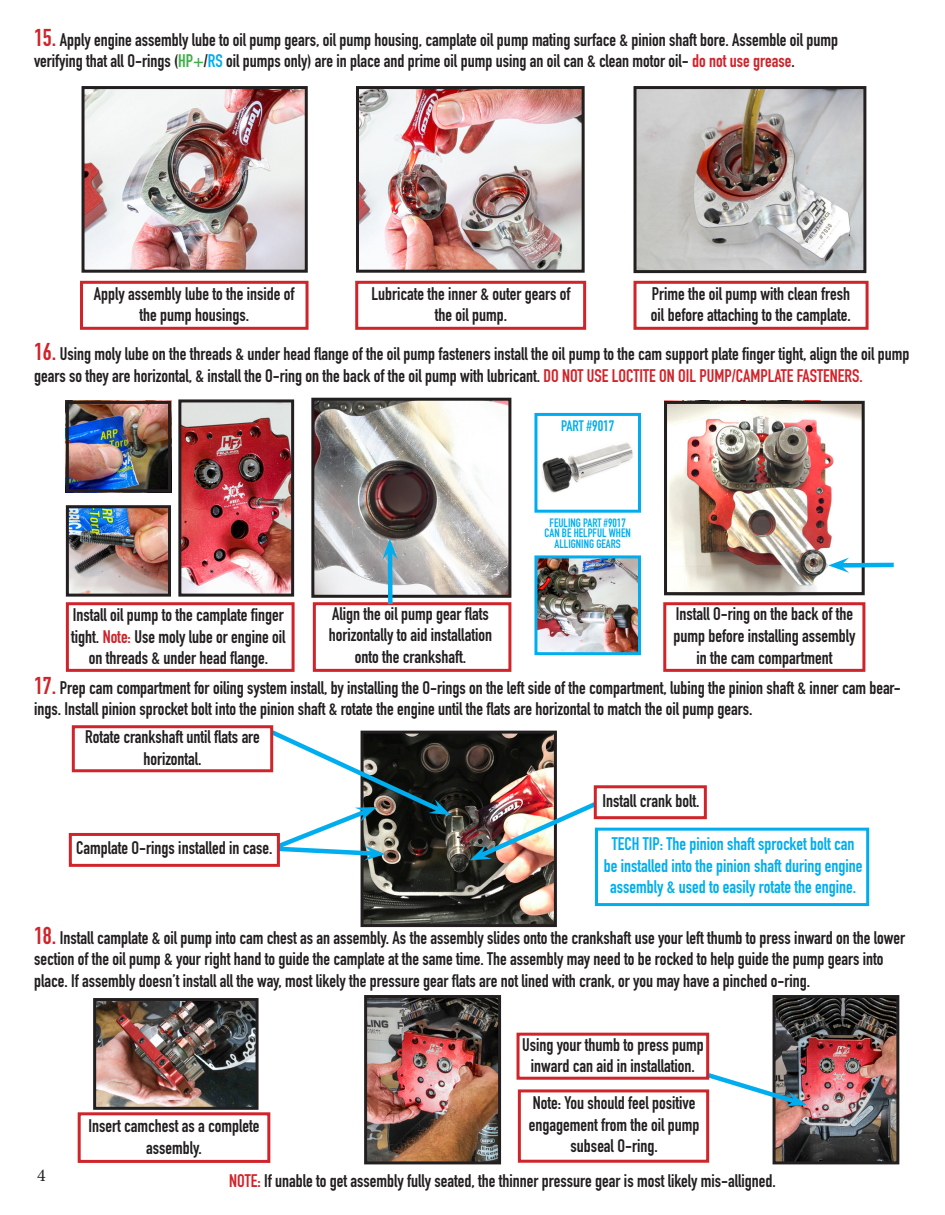
<style>
.page{position:relative;width:945px;height:1215px;background:#fff}
.page>*{position:absolute;margin:0;border:0;box-sizing:border-box;transform-origin:0 0}
.t1{font:700 18px/21.6px "DIN Condensed";color:#231f20;text-align:center}
.t2{font:700 18px/21.6px "DIN Condensed";color:#00aeef;text-align:center}
.t3{font:18px "Minion Pro";color:#231f20}
.t4{font:700 15px "DIN Condensed";color:#00aeef}
.t5{font:700 12px "DIN Condensed";color:#00aeef}
.s1{font-size:24px;color:#d1232a}
.s2{color:#40ae49}
.s3{color:#00aeef}
.s4{color:#d1232a}
</style>
<div class="page">
<img style="left:70px;top:405px;width:97px;height:83px">
<div style="left:518px;top:1089px;width:191px;height:74px;border:3px solid #d1232a"></div>
<div style="left:78px;top:1112px;width:192px;height:51px;border:3px solid #d1232a"></div>
<img style="left:86px;top:90px;width:218px;height:179px">
<div style="left:82px;top:86px;width:226px;height:187px;border:3px solid #231f20"></div>
<img style="left:360px;top:90px;width:221px;height:179px">
<div style="left:356px;top:86px;width:229px;height:187px;border:3px solid #231f20"></div>
<div style="left:80px;top:281px;width:229px;height:49px;border:3px solid #d1232a"></div>
<div style="left:355px;top:281px;width:231px;height:49px;border:3px solid #d1232a"></div>
<div style="left:634px;top:281px;width:235px;height:49px;border:3px solid #d1232a"></div>
<img style="left:668px;top:405px;width:193px;height:186px">
<div style="left:664px;top:401px;width:201px;height:194px;border:3px solid #231f20"></div>
<div style="left:66px;top:602px;width:229px;height:70px;border:3px solid #d1232a"></div>
<div style="left:663px;top:602px;width:202px;height:70px;border:3px solid #d1232a"></div>
<img style="left:542px;top:443px;width:91px;height:50px">
<div style="left:534px;top:413px;width:107px;height:100px;border:3px solid #00aeef"></div>
<img style="left:538px;top:559px;width:99px;height:92px">
<div style="left:534px;top:555px;width:107px;height:100px;border:3px solid #00aeef"></div>
<div style="left:313px;top:602px;width:198px;height:70px;border:3px solid #d1232a"></div>
<img style="left:70px;top:509px;width:97px;height:84px">
<div style="left:66px;top:505px;width:105px;height:92px;border:3px solid #231f20"></div>
<div style="left:66px;top:401px;width:105px;height:91px;border:3px solid #231f20"></div>
<img style="left:182px;top:403px;width:108px;height:190px">
<div style="left:178px;top:399px;width:116px;height:198px;border:3px solid #231f20"></div>
<img style="left:315px;top:402px;width:192px;height:192px">
<div style="left:311px;top:398px;width:200px;height:200px;border:3px solid #231f20"></div>
<div style="left:388px;top:551px;width:5px;height:53px;background:#00aeef"></div>
<svg style="left:382px;top:539px;width:16px;height:20px"></svg>
<div style="left:841px;top:563px;width:53px;height:5px;background:#00aeef"></div>
<svg style="left:828px;top:558px;width:21px;height:15px"></svg>
<img style="left:365px;top:735px;width:188px;height:188px">
<div style="left:361px;top:731px;width:196px;height:196px;border:3px solid #231f20"></div>
<div style="left:72px;top:725px;width:201px;height:47px;border:3px solid #d1232a"></div>
<div style="left:595px;top:828px;width:274px;height:78px;border:3px solid #00aeef"></div>
<svg style="left:266px;top:726px;width:185px;height:135px"></svg>
<div style="left:69px;top:833px;width:211px;height:34px;border:3px solid #d1232a"></div>
<img style="left:777px;top:999px;width:118px;height:161px">
<div style="left:773px;top:995px;width:126px;height:169px;border:3px solid #231f20"></div>
<img style="left:368px;top:999px;width:129px;height:161px">
<div style="left:364px;top:995px;width:137px;height:169px;border:3px solid #231f20"></div>
<svg style="left:703px;top:1070px;width:104px;height:37px"></svg>
<div style="left:517px;top:1033px;width:192px;height:47px;border:3px solid #d1232a"></div>
<img style="left:470px;top:798px;width:131px;height:63px">
<div style="left:594px;top:785px;width:113px;height:34px;border:3px solid #d1232a"></div>
<img style="left:638px;top:90px;width:224px;height:179px">
<div style="left:634px;top:86px;width:232px;height:187px;border:3px solid #231f20"></div>
<img style="left:97px;top:1002px;width:158px;height:104px">
<div style="left:93px;top:998px;width:166px;height:112px;border:3px solid #231f20"></div>
<p class="t1" style="left:34px;top:29px;width:806px"><span class="s1">15.</span> Apply engine assembly lube to oil pump gears, oil pump housing, camplate oil pump mating surface &amp; pinion shaft bore. Assemble oil pump</p>
<p class="t1" style="left:34px;top:50px;width:762px">verifying that all O-rings (<span class="s2">HP+</span>/<span class="s3">RS</span> oil pumps only) are in place and prime oil pump using an oil can &amp; clean motor oil- <span class="s4">do not use grease</span>.</p>
<p class="t1" style="left:94px;top:283px;width:202px">Apply assembly lube to the inside of the pump housings.</p>
<p class="t1" style="left:372px;top:283px;width:201px">Lubricate the inner &amp; outer gears of the oil pump.</p>
<p class="t1" style="left:651px;top:283px;width:201px;text-align:left">Prime the oil pump with clean fresh oil before attaching to the camplate.</p>
<p class="t1" style="left:34px;top:343px;width:877px;text-align:left"><span class="s1">16.</span> Using moly lube on the threads &amp; under head flange of the oil pump fasteners install the oil pump to the cam support plate finger tight, align the oil pump gears so they are horizontal, &amp; install the O-ring on the back of the oil pump with lubricant. <span class="s4">DO NOT USE LOCTITE ON OIL PUMP/CAMPLATE FASTENERS.</span></p>
<p class="t4" style="left:561px;top:416px;width:55px">PART #9017</p>
<p class="t5" style="left:550px;top:515px;width:78px">FEULING PART #9017</p>
<p class="t5" style="left:545px;top:525px;width:88px">CAN BE HELPFUL WHEN</p>
<p class="t5" style="left:555px;top:536px;width:68px">ALLIGNING GEARS</p>
<p class="t1" style="left:71px;top:604px;width:216px">Install oil pump to the camplate finger tight. <span class="s4">Note:</span> Use moly lube or engine oil on threads &amp; under head flange.</p>
<p class="t1" style="left:329px;top:602px;width:165px">Align the oil pump gear flats horizontally to aid installation onto the crankshaft.</p>
<p class="t1" style="left:673px;top:603px;width:184px">Install O-ring on the back of the pump before installing assembly in the cam compartment</p>
<p class="t1" style="left:34px;top:676px;width:868px;text-align:left"><span class="s1">17.</span> Prep cam compartment for oiling system install, by installing the O-rings on the left side of the compartment, lubing the pinion shaft &amp; inner cam bear&shy;ings. Install pinion sprocket bolt into the pinion shaft &amp; rotate the engine until the flats are horizontal to match the oil pump gears.</p>
<p class="t1" style="left:85px;top:726px;width:176px">Rotate crankshaft until flats are horizontal.</p>
<p class="t1" style="left:76px;top:837px;width:198px">Camplate O-rings installed in case.</p>
<p class="t1" style="left:603px;top:790px;width:98px">Install crank bolt.</p>
<p class="t2" style="left:604px;top:833px;width:260px">TECH TIP: The pinion shaft sprocket bolt can be installed into the pinion shaft during engine assembly &amp; used to easily rotate the engine.</p>
<p class="t1" style="left:34px;top:926px;width:872px;text-align:left"><span class="s1">18.</span> Install camplate &amp; oil pump into cam chest as an assembly. As the assembly slides onto the crankshaft use your left thumb to press inward on the lower section of the oil pump &amp; your right hand to guide the camplate at the same time. The assembly may need to be rocked to help guide the pump gears into place. If assembly doesn’t install all the way, most likely the pressure gear flats are not lined with crank, or you may have a pinched o-ring.</p>
<p class="t3" style="left:37px;top:1163px;width:10px">4</p>
<p class="t1" style="left:89px;top:1115px;width:172px">Insert camchest as a complete assembly.</p>
<p class="t1" style="left:522px;top:1034px;width:183px">Using your thumb to press pump inward can aid in installation.</p>
<p class="t1" style="left:529px;top:1092px;width:172px">Note: You should feel positive engagement from the oil pump subseal O-ring.</p>
<p class="t1" style="left:229px;top:1170px;width:548px"><span class="s4">NOTE:</span> If unable to get assembly fully seated, the thinner pressure gear is most likely mis-alligned.</p>
</div>
